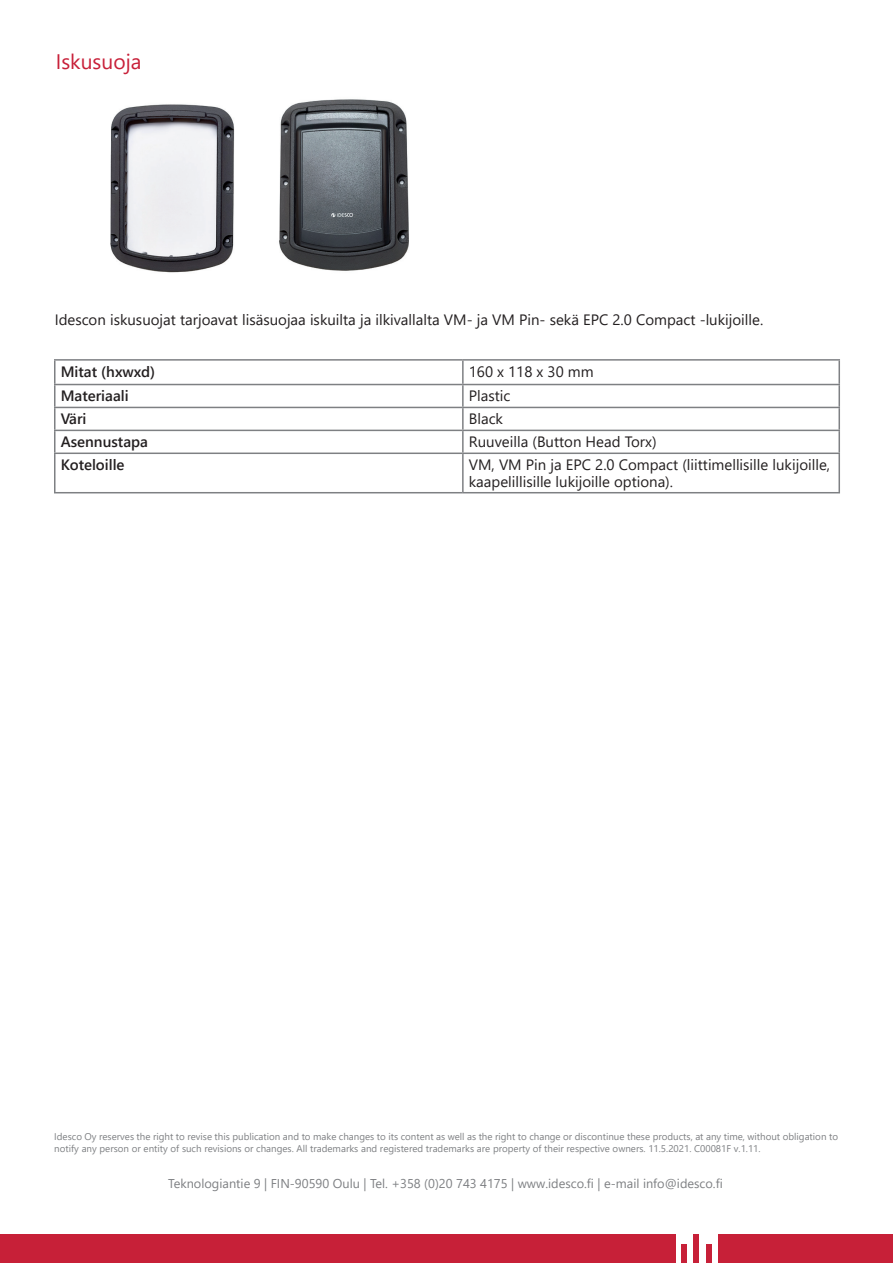
<style>
.page{position:relative;width:893px;height:1263px;background:#fff}
.page>*{position:absolute;margin:0;border:0;box-sizing:border-box;transform-origin:0 0}
.t1{font:21px "Segoe UI";color:#c82039}
.t2{font:15px/16.5px "Segoe UI";color:#231f20}
.t3{font:600 15px "Segoe UI";color:#231f20}
.t4{font:12.75px "Segoe UI";color:#7e8083}
.t5{font:9.75px/11.7px "Segoe UI";color:#7e8083}
</style>
<div class="page">
<div style="left:0;top:1235px;width:893px;height:28px;background:#c72038"></div>
<div style="left:676px;top:1233px;width:41px;height:30px;background:#fff"></div>
<div style="left:693px;top:1234px;width:6px;height:29px;background:#c72038"></div>
<div style="left:681px;top:1244px;width:6px;height:19px;background:#c72038"></div>
<div style="left:706px;top:1244px;width:6px;height:19px;background:#c72038"></div>
<hr style="left:54px;top:384px;width:409px;height:1px;background:#7e8083">
<hr style="left:54px;top:385px;width:2px;height:22px;background:#7e8083">
<hr style="left:463px;top:384px;width:377px;height:1px;background:#7e8083">
<hr style="left:462px;top:385px;width:2px;height:22px;background:#7e8083">
<hr style="left:838px;top:385px;width:2px;height:22px;background:#7e8083">
<hr style="left:54px;top:407px;width:409px;height:1px;background:#7e8083">
<hr style="left:54px;top:408px;width:2px;height:22px;background:#7e8083">
<hr style="left:463px;top:407px;width:377px;height:1px;background:#7e8083">
<hr style="left:462px;top:408px;width:2px;height:22px;background:#7e8083">
<hr style="left:838px;top:408px;width:2px;height:22px;background:#7e8083">
<hr style="left:54px;top:430px;width:409px;height:1px;background:#7e8083">
<hr style="left:54px;top:431px;width:2px;height:21px;background:#7e8083">
<hr style="left:463px;top:430px;width:377px;height:1px;background:#7e8083">
<hr style="left:462px;top:431px;width:2px;height:21px;background:#7e8083">
<hr style="left:838px;top:431px;width:2px;height:21px;background:#7e8083">
<hr style="left:54px;top:452px;width:409px;height:2px;background:#7e8083">
<hr style="left:54px;top:454px;width:2px;height:38px;background:#7e8083">
<hr style="left:463px;top:452px;width:377px;height:2px;background:#7e8083">
<hr style="left:462px;top:454px;width:2px;height:38px;background:#7e8083">
<hr style="left:838px;top:454px;width:2px;height:38px;background:#7e8083">
<hr style="left:54px;top:492px;width:409px;height:1px;background:#7e8083">
<hr style="left:463px;top:492px;width:377px;height:1px;background:#7e8083">
<hr style="left:54px;top:359px;width:409px;height:2px;background:#7e8083">
<hr style="left:54px;top:361px;width:2px;height:23px;background:#7e8083">
<hr style="left:463px;top:359px;width:377px;height:2px;background:#7e8083">
<hr style="left:462px;top:361px;width:2px;height:23px;background:#7e8083">
<hr style="left:838px;top:361px;width:2px;height:23px;background:#7e8083">
<img style="left:110px;top:104px;width:125px;height:169px">
<img style="left:279px;top:99px;width:130px;height:172px">
<h1 class="t1" style="left:56px;top:42px;width:87px">Iskusuoja</h1>
<h2 class="t2" style="left:55px;top:310px;width:710px">Idescon iskusuojat tarjoavat lisäsuojaa iskuilta ja ilkivallalta VM- ja VM Pin- sekä EPC 2.0 Compact -lukijoille.</h2>
<h2 class="t3" style="left:61px;top:357px;width:96px">Mitat (hxwxd)</h2>
<h2 class="t2" style="left:469px;top:362px;width:126px">160 x 118 x 30 mm</h2>
<h2 class="t3" style="left:61px;top:382px;width:69px">Materiaali</h2>
<h2 class="t2" style="left:469px;top:386px;width:43px">Plastic</h2>
<h2 class="t3" style="left:61px;top:405px;width:27px">Väri</h2>
<h2 class="t2" style="left:469px;top:409px;width:36px">Black</h2>
<h2 class="t3" style="left:61px;top:428px;width:89px">Asennustapa</h2>
<h2 class="t2" style="left:469px;top:432px;width:189px">Ruuveilla (Button Head Torx)</h2>
<h2 class="t3" style="left:61px;top:451px;width:65px">Koteloille</h2>
<h2 class="t2" style="left:469px;top:455px;width:363px">VM, VM Pin ja EPC 2.0 Compact (liittimellisille lukijoille, kaapelillisille lukijoille optiona).</h2>
<p class="t5" style="left:54px;top:1130px;width:785px">Idesco Oy reserves the right to revise this publication and to make changes to its content as well as the right to change or discontinue these products, at any time, without obligation to notify any person or entity of such revisions or changes. All trademarks and registered trademarks are property of their respective owners. 11.5.2021. C00081F v.1.11.</p>
<h3 class="t4" style="left:168px;top:1172px;width:556px">Teknologiantie 9 | FIN-90590 Oulu | Tel. +358 (0)20 743 4175 | www.idesco.fi | e-mail info@idesco.fi</h3>
</div>
